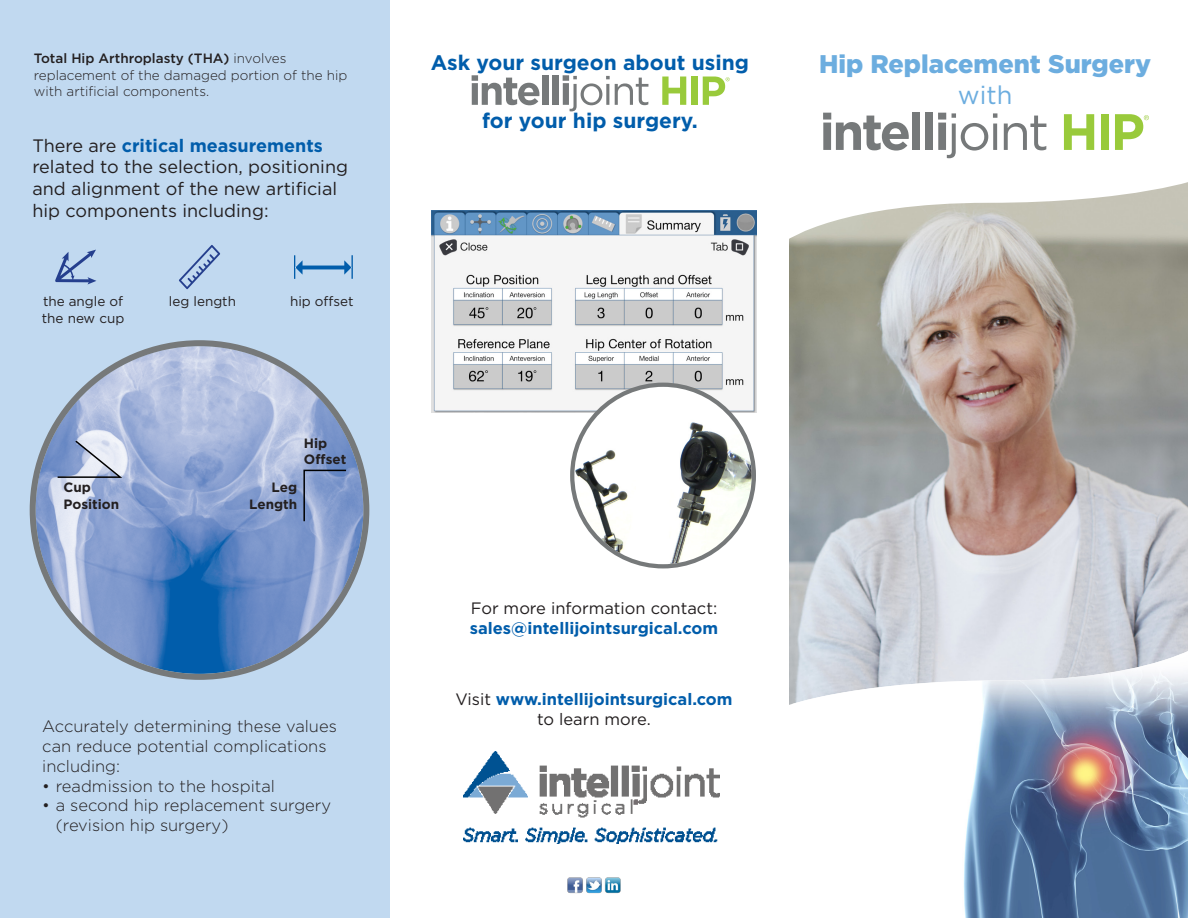
<style>
.page{position:relative;width:1188px;height:918px;background:#fff}
.page>*{position:absolute;margin:0;border:0;box-sizing:border-box;transform-origin:0 0}
.t1{font:900 25.5px/30.6px "Gotham";color:#6caddf;text-align:center}
.t2{font:700 21px "Gotham";color:#015dab}
.t3{font:18px/21.6px "Gotham";color:#231f20}
.t4{font:300 16.5px/19.8px "Gotham";color:#231f20}
.t5{font:700 16.5px/19.8px "Gotham";color:#015dab}
.t6{font:300 13.5px/16.2px "Gotham";color:#231f20}
.t7{font:13.5px/16.2px "Gotham";color:#231f20}
.t8{font:700 13.5px/16.2px "Gotham";color:#231f20}
.s1{font-weight:500}
.s2{font-weight:700;color:#015dab}
.s3{font-weight:400;color:#231f20}
.s4{font-weight:400}
</style>
<div class="page">
<div style="left:0;top:0;width:390px;height:918px;background:#c1d9f0"></div>
<img style="left:790px;top:239px;width:398px;height:405px">
<svg style="left:789px;top:112px;width:399px;height:127px"></svg>
<svg style="left:789px;top:644px;width:399px;height:61px"></svg>
<img style="left:792px;top:651px;width:396px;height:267px">
<svg style="left:294px;top:255px;width:59px;height:24px"></svg>
<svg style="left:179px;top:245px;width:41px;height:44px"></svg>
<svg style="left:55px;top:250px;width:41px;height:34px"></svg>
<img style="left:36px;top:346px;width:327px;height:328px;border-radius:164px">
<svg style="left:56px;top:439px;width:68px;height:40px"></svg>
<svg style="left:303px;top:469px;width:45px;height:54px"></svg>
<svg style="left:823px;top:113px;width:86px;height:38px"></svg>
<div style="left:912px;top:113px;width:8px;height:37px;background:#76797a"></div>
<div style="left:925px;top:113px;width:8px;height:37px;background:#76797a"></div>
<svg style="left:1064px;top:114px;width:30px;height:36px"></svg>
<div style="left:1101px;top:114px;width:8px;height:36px;background:#99ca3b"></div>
<svg style="left:938px;top:113px;width:59px;height:45px"></svg>
<svg style="left:993px;top:124px;width:4px;height:26px"></svg>
<svg style="left:1004px;top:116px;width:42px;height:34px"></svg>
<svg style="left:1115px;top:114px;width:34px;height:36px"></svg>
<img style="left:432px;top:210px;width:324px;height:203px">
<svg style="left:572px;top:385px;width:182px;height:181px"></svg>
<img style="left:574px;top:387px;width:178px;height:177px;border-radius:89px">
<div style="left:570px;top:383px;width:186px;height:185px;border:4px solid #76797a;border-radius:50%"></div>
<img style="left:567px;top:877px;width:54px;height:17px">
<svg style="left:472px;top:75px;width:67px;height:30px"></svg>
<div style="left:542px;top:75px;width:6px;height:30px;background:#76797a"></div>
<div style="left:553px;top:75px;width:6px;height:30px;background:#76797a"></div>
<svg style="left:662px;top:77px;width:24px;height:28px"></svg>
<div style="left:691px;top:77px;width:7px;height:28px;background:#99ca3b"></div>
<svg style="left:563px;top:75px;width:85px;height:36px"></svg>
<svg style="left:703px;top:77px;width:27px;height:28px"></svg>
<img style="left:463px;top:751px;width:257px;height:93px">
<p class="t6" style="left:34px;top:50px;width:315px"><span class="s1">Total Hip Arthroplasty (THA)</span> involves replacement of the damaged portion of the hip with artificial components.</p>
<p class="t2" style="left:431px;top:50px;width:320px">Ask your surgeon about using</p>
<p class="t2" style="left:482px;top:108px;width:217px">for your hip surgery.</p>
<p class="t3" style="left:32px;top:134px;width:317px">There are <span class="s2">critical measurements </span>related to the selection, positioning and alignment of the new artificial hip components including:</p>
<p class="t7" style="left:42px;top:293px;width:84px">the angle of the new cup</p>
<p class="t7" style="left:169px;top:293px;width:69px">leg length</p>
<p class="t7" style="left:290px;top:293px;width:65px">hip offset</p>
<p class="t8" style="left:64px;top:479px;width:57px">Cup<br>Position</p>
<p class="t8" style="left:249px;top:479px;width:50px;text-align:right">Leg<br>Length</p>
<p class="t8" style="left:304px;top:435px;width:44px">Hip<br>Offset</p>
<p class="t4" style="left:42px;top:716px;width:296px">Accurately determining these values can reduce potential complications including:</p>
<p class="t4" style="left:42px;top:776px;width:234px">• readmission to the hospital</p>
<p class="t4" style="left:56px;top:795px;width:277px;text-indent:-14px">• a second hip replacement surgery (revision hip surgery)</p>
<p class="t5" style="left:470px;top:598px;width:250px"><span class="s3">For more information contact: </span>sales@intellijointsurgical.com</p>
<p class="t5" style="left:455px;top:689px;width:279px;text-align:center"><span class="s3">Visit</span> www.intellijointsurgical.com <span class="s3">to learn more.</span></p>
<p class="t1" style="left:819px;top:48px;width:333px">Hip Replacement Surgery <span class="s4">with</span></p>
</div>
